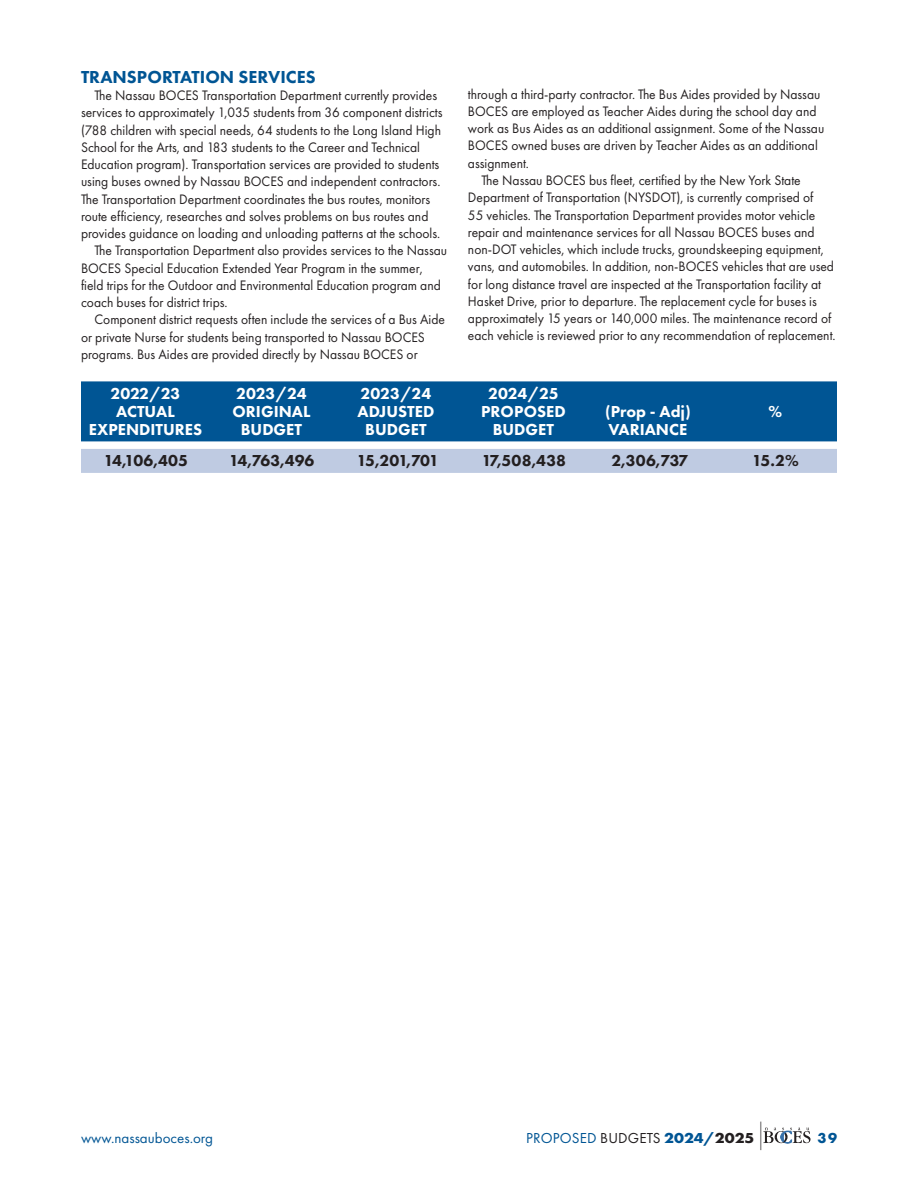
<style>
.page{position:relative;width:918px;height:1188px;background:#fff}
.page>*{position:absolute;margin:0;border:0;box-sizing:border-box;transform-origin:0 0}
._2022_Titles_2{font:800 18px "Futura PT";color:#005594}
._2020_BUDGET_BAR_1{font:800 16.5px "Futura PT";color:#fff}
._2020_BUDGET_BAR_2{font:800 16.5px "Futura PT";letter-spacing:-.01em;color:#231f20}
.t1{font:15px "Futura PT";color:#005594}
.t2{font:700 15px "Futura PT";color:#005594}
._2022_Body__less_space{font:14.25px/17.2px "Futura PT";color:#231f20;scale:.95 1}
.s1{color:#231f20}
.s2{font-weight:700}
.s3{font-weight:700;color:#231f20}
.s4{font-weight:300;font-size:28.5px;color:#231f20}
</style>
<div class="page">
<svg style="left:763px;top:1128px;width:48px;height:15px"></svg>
<div style="left:81px;top:381px;width:756px;height:24px;background:#005594"></div>
<div style="left:81px;top:399px;width:756px;height:24px;background:#005594"></div>
<div style="left:81px;top:417px;width:756px;height:24px;background:#005594"></div>
<div style="left:81px;top:449px;width:756px;height:24px;background:#bfcbe2"></div>
<p class="_2022_Titles_2" style="left:81px;top:66px;width:236px">TRANSPORTATION SERVICES</p>
<p class="_2022_Body__less_space" style="left:81px;top:87px;width:382px;text-indent:13px">The Nassau BOCES Transportation Department currently provides services to approximately 1,035 students from 36 component districts (788 children with special needs, 64 students to the Long Island High School for the Arts, and 183 students to the Career and Technical Education program). Transportation services are provided to students using buses owned by Nassau BOCES and independent contractors.<br>The Transportation Department coordinates the bus routes, monitors route efficiency, researches and solves problems on bus routes and provides guidance on loading and unloading patterns at the schools.</p>
<p class="_2022_Body__less_space" style="left:81px;top:242px;width:387px;text-indent:13px">The Transportation Department also provides services to the Nassau BOCES Special Education Extended Year Program in the summer, field trips for the Outdoor and Environmental Education program and coach buses for district trips.</p>
<p class="_2022_Body__less_space" style="left:81px;top:311px;width:385px;text-indent:13px">Component district requests often include the services of a Bus Aide or private Nurse for students being transported to Nassau BOCES programs. Bus Aides are provided directly by Nassau BOCES or</p>
<p class="_2022_Body__less_space" style="left:468px;top:85px;width:377px">through a third-party contractor. The Bus Aides provided by Nassau BOCES are employed as Teacher Aides during the school day and work as Bus Aides as an additional assignment. Some of the Nassau BOCES owned buses are driven by Teacher Aides as an additional assignment.</p>
<p class="_2022_Body__less_space" style="left:468px;top:172px;width:389px;text-indent:13px">The Nassau BOCES bus fleet, certified by the New York State Department of Transportation (NYSDOT), is currently comprised of<br>55 vehicles. The Transportation Department provides motor vehicle repair and maintenance services for all Nassau BOCES buses and non-DOT vehicles, which include trucks, groundskeeping equipment, vans, and automobiles. In addition, non-BOCES vehicles that are used for long distance travel are inspected at the Transportation facility at Hasket Drive, prior to departure. The replacement cycle for buses is approximately 15 years or 140,000 miles. The maintenance record of each vehicle is reviewed prior to any recommendation of replacement.</p>
<p class="_2020_BUDGET_BAR_1" style="left:110px;top:383px;width:72px">2022/23</p>
<p class="_2020_BUDGET_BAR_1" style="left:236px;top:383px;width:72px">2023/24</p>
<p class="_2020_BUDGET_BAR_1" style="left:361px;top:383px;width:72px">2023/24</p>
<p class="_2020_BUDGET_BAR_1" style="left:488px;top:383px;width:72px">2024/25</p>
<p class="_2020_BUDGET_BAR_1" style="left:116px;top:401px;width:60px">ACTUAL</p>
<p class="_2020_BUDGET_BAR_1" style="left:233px;top:401px;width:79px">ORIGINAL</p>
<p class="_2020_BUDGET_BAR_1" style="left:358px;top:401px;width:78px">ADJUSTED</p>
<p class="_2020_BUDGET_BAR_1" style="left:481px;top:401px;width:86px">PROPOSED</p>
<p class="_2020_BUDGET_BAR_1" style="left:605px;top:401px;width:87px">(Prop - Adj)</p>
<p class="_2020_BUDGET_BAR_1" style="left:769px;top:401px;width:15px">%</p>
<p class="_2020_BUDGET_BAR_1" style="left:89px;top:419px;width:115px">EXPENDITURES</p>
<p class="_2020_BUDGET_BAR_1" style="left:241px;top:419px;width:63px">BUDGET</p>
<p class="_2020_BUDGET_BAR_1" style="left:365px;top:419px;width:63px">BUDGET</p>
<p class="_2020_BUDGET_BAR_1" style="left:493px;top:419px;width:63px">BUDGET</p>
<p class="_2020_BUDGET_BAR_1" style="left:609px;top:419px;width:80px">VARIANCE</p>
<p class="_2020_BUDGET_BAR_2" style="left:104px;top:450px;width:85px">14,106,405</p>
<p class="_2020_BUDGET_BAR_2" style="left:229px;top:450px;width:87px">14,763,496</p>
<p class="_2020_BUDGET_BAR_2" style="left:357px;top:450px;width:84px">15,201,701</p>
<p class="_2020_BUDGET_BAR_2" style="left:482px;top:450px;width:86px">17,508,438</p>
<p class="_2020_BUDGET_BAR_2" style="left:611px;top:450px;width:79px">2,306,737</p>
<p class="_2020_BUDGET_BAR_2" style="left:752px;top:450px;width:48px">15.2%</p>
<p class="t1" style="left:81px;top:1129px;width:133px">www.nassauboces.org</p>
<p class="t1" style="left:526px;top:1129px;width:240px">PROPOSED <span class="s1">BUDGETS</span> <span class="s2">2024/</span><span class="s3">2025</span> <span class="s4">|</span></p>
<p class="t2" style="left:818px;top:1128px;width:21px">39</p>
</div>
